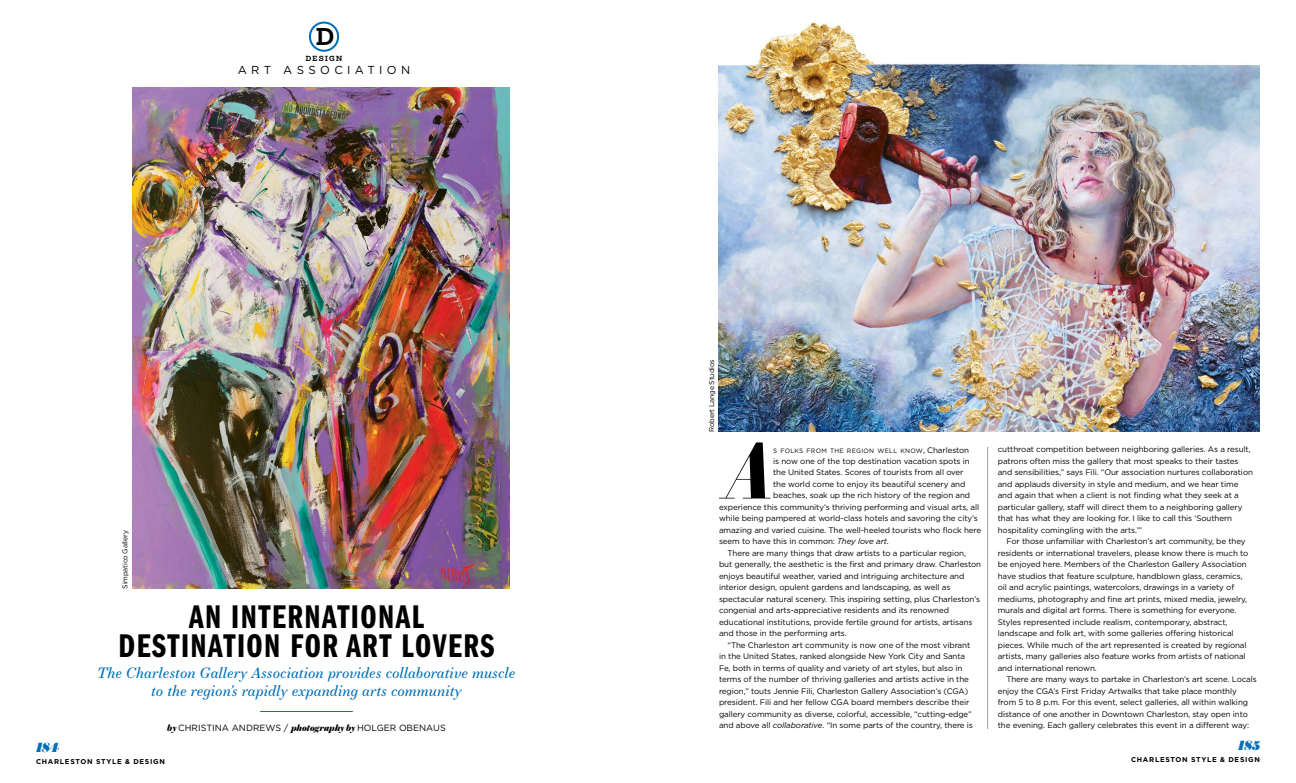
<style>
.page{position:relative;width:1296px;height:783px;background:#fff}
.page>*{position:absolute;margin:0;border:0;box-sizing:border-box;transform-origin:0 0}
.t1{font:italic 700 75.2px "Essonnes Headline";color:#000}
.t2{font:34px/29px "Franklin Gothic LT Pro Dm Cm";letter-spacing:.04em;color:#000;text-align:center}
.t3{font:500 22.9px "Salvo Serif";color:#000}
.t4{font:italic 14.5px/17.7px "Essonnes Text";color:#0070b9;text-align:center}
.t5{font:italic 900 14px "Austin";letter-spacing:-.005em;color:#0070b9}
.t6{font:11.5px "Gotham";letter-spacing:.38em;color:#000}
.t7{font:9px "Gotham";color:#000}
.t8{font:8px/11.5px "Gotham";letter-spacing:-.01em;color:#000}
.t9{font:700 7px "Gotham";letter-spacing:.1em;color:#000}
.t10{font:7px "Gotham";letter-spacing:-.02em;color:#000}
.t11{font:500 7px "Salvo Serif";letter-spacing:.19em;color:#000}
.t12{font:6.3px "Gotham";letter-spacing:.045em;color:#000}
.s1{font-family:"Austin";font-weight:900;font-style:italic;font-size:9.5px}
.s2{font-size:8px}
.s3{font-style:italic}
</style>
<div class="page">
<div style="left:309px;top:22px;width:30px;height:30px;border:2px solid #0070b9;border-radius:50%"></div>
<img style="left:132px;top:88px;width:377px;height:501px">
<img style="left:719px;top:22px;width:541px;height:410px">
<hr style="left:987px;top:447px;width:1px;height:282px;background:#a09d9c">
<hr style="left:260px;top:711px;width:93px;height:1px;background:#0070b9">
<h3 class="t3" style="left:316px;top:21px;width:20px">D</h3>
<p class="t11" style="left:306px;top:54px;width:38px">DESIGN</p>
<h3 class="t6" style="left:238px;top:63px;width:174px">ART ASSOCIATION</h3>
<p class="t10" style="left:121px;top:589px;width:60px;rotate:-90deg">Simpatico Gallery</p>
<h2 class="t2" style="left:119px;top:602px;width:377px">AN INTERNATIONAL<br>DESTINATION FOR ART LOVERS</h2>
<h3 class="t4" style="left:98px;top:664px;width:419px">The Charleston Gallery Association provides collaborative muscle to the region’s rapidly expanding arts community</h3>
<p class="t7" style="left:167px;top:722px;width:280px"><span class="s1">by</span> CHRISTINA ANDREWS / <span class="s1">photography by</span> HOLGER OBENAUS</p>
<h3 class="t5" style="left:36px;top:737px;width:25px">184</h3>
<p class="t9" style="left:36px;top:757px;width:130px">CHARLESTON STYLE &amp; DESIGN</p>
<p class="t10" style="left:707px;top:432px;width:74px;rotate:-90deg">Robert Lange Studios</p>
<h1 class="t1" style="left:726px;top:416px;width:49px">A</h1>
<p class="t12" style="left:773px;top:446px;width:198px">S FOLKS FROM THE REGION WELL KNOW<span class="s2">, Charleston</span></p>
<p class="t8" style="left:773px;top:455px;width:198px">is now one of the top destination vacation spots in</p>
<p class="t8" style="left:773px;top:467px;width:192px">the United States. Scores of tourists from all over</p>
<p class="t8" style="left:773px;top:478px;width:194px">the world come to enjoy its beautiful scenery and</p>
<p class="t8" style="left:773px;top:490px;width:199px">beaches, soak up the rich history of the region and</p>
<p class="t8" style="left:719px;top:501px;width:262px">experience this community’s thriving performing and visual arts, all</p>
<p class="t8" style="left:719px;top:513px;width:260px">while being pampered at world-class hotels and savoring the city’s</p>
<p class="t8" style="left:719px;top:524px;width:264px">amazing and varied cuisine. The well-heeled tourists who flock here</p>
<p class="t8" style="left:719px;top:536px;width:171px">seem to have this in common: <span class="s3">They love art</span>.</p>
<p class="t8" style="left:728px;top:547px;width:240px">There are many things that draw artists to a particular region,</p>
<p class="t8" style="left:719px;top:559px;width:264px">but generally, the aesthetic is the first and primary draw. Charleston</p>
<p class="t8" style="left:719px;top:570px;width:247px">enjoys beautiful weather, varied and intriguing architecture and</p>
<p class="t8" style="left:719px;top:582px;width:233px">interior design, opulent gardens and landscaping, as well as</p>
<p class="t8" style="left:719px;top:593px;width:263px">spectacular natural scenery. This inspiring setting, plus Charleston’s</p>
<p class="t8" style="left:719px;top:605px;width:232px">congenial and arts-appreciative residents and its renowned</p>
<p class="t8" style="left:719px;top:616px;width:255px">educational institutions, provide fertile ground for artists, artisans</p>
<p class="t8" style="left:719px;top:628px;width:129px">and those in the performing arts.</p>
<p class="t8" style="left:728px;top:639px;width:244px">“The Charleston art community is now one of the most vibrant</p>
<p class="t8" style="left:719px;top:651px;width:248px">in the United States, ranked alongside New York City and Santa</p>
<p class="t8" style="left:719px;top:662px;width:245px">Fe, both in terms of quality and variety of art styles, but also in</p>
<p class="t8" style="left:719px;top:674px;width:252px">terms of the number of thriving galleries and artists active in the</p>
<p class="t8" style="left:719px;top:685px;width:251px">region,” touts Jennie Fili, Charleston Gallery Association’s (CGA)</p>
<p class="t8" style="left:719px;top:697px;width:252px">president. Fili and her fellow CGA board members describe their</p>
<p class="t8" style="left:719px;top:708px;width:254px">gallery community as diverse, colorful, accessible, “cutting-edge”</p>
<p class="t8" style="left:719px;top:720px;width:255px">and above all <span class="s3">collaborative</span>. “In some parts of the country, there is</p>
<p class="t8" style="left:998px;top:444px;width:257px">cutthroat competition between neighboring galleries. As a result, patrons often miss the gallery that most speaks to their tastes and sensibilities,” says Fili. “Our association nurtures collaboration and applauds diversity in style and medium, and we hear time and again that when a client is not finding what they seek at a particular gallery, staff will direct them to a neighboring gallery that has what they are looking for. I like to call this ‘Southern hospitality comingling with the arts.’”</p>
<p class="t8" style="left:998px;top:536px;width:252px;text-indent:9px">For those unfamiliar with Charleston’s art community, be they residents or international travelers, please know there is much to be enjoyed here. Members of the Charleston Gallery Association have studios that feature sculpture, handblown glass, ceramics, oil and acrylic paintings, watercolors, drawings in a variety of mediums, photography and fine art prints, mixed media, jewelry, murals and digital art forms. There is something for everyone.<br>Styles represented include realism, contemporary, abstract, landscape and folk art, with some galleries offering historical pieces. While much of the art represented is created by regional artists, many galleries also feature works from artists of national and international renown.</p>
<p class="t8" style="left:998px;top:674px;width:261px;text-indent:9px">There are many ways to partake in Charleston’s art scene. Locals enjoy the CGA’s First Friday Artwalks that take place monthly from 5 to 8 p.m. For this event, select galleries, all within walking distance of one another in Downtown Charleston, stay open into the evening. Each gallery celebrates this event in a different way:</p>
<h3 class="t5" style="left:1238px;top:735px;width:23px">185</h3>
<p class="t9" style="left:1131px;top:755px;width:130px">CHARLESTON STYLE &amp; DESIGN</p>
</div>
